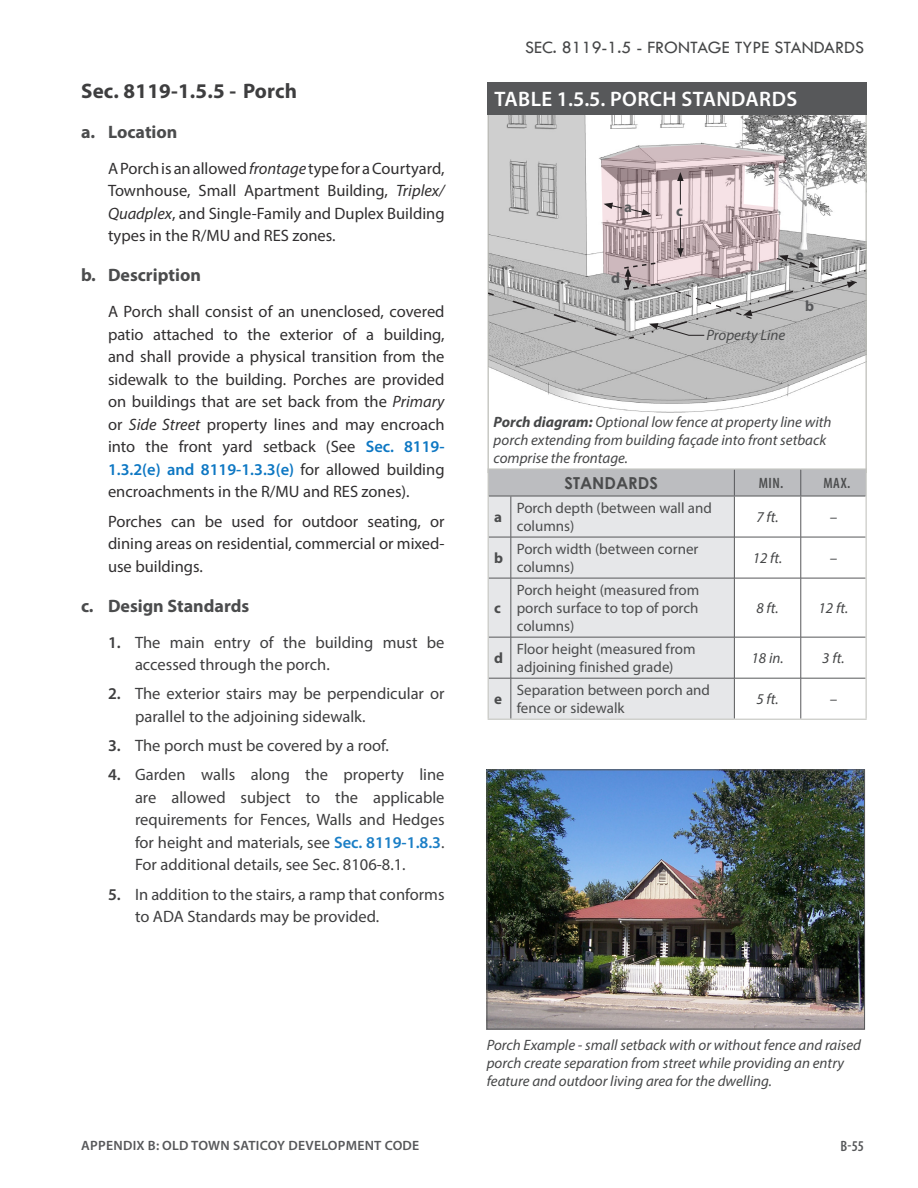
<style>
.page{position:relative;width:918px;height:1188px;background:#fff}
.page>*{position:absolute;margin:0;border:0;box-sizing:border-box;transform-origin:0 0}
.TABLE-Title{font:600 21px "Myriad Pro";letter-spacing:.02em;color:#fff}
.t1{font:700 21px "Myriad Pro";letter-spacing:.01em;color:#3e3e3f}
.t2{font:700 18px "Myriad Pro";color:#4b4c4d}
.header_text__right{font:18px "Tw Cen";color:#464748}
._3E_-_Paragraph_Body_Text__Frontages{font:16.5px/22.5px "Myriad Pro";color:#312f30;text-align:justify}
.t3{font:16.5px/22.5px "Myriad Pro";color:#3e3e3f}
.TABLE-Column{font:700 16.5px "Century Gothic";color:#4b4c4d}
.Captions{font:italic 15px/18px "Myriad Pro";color:#464748}
.TABLE_-_Data__Subject{font:15px/18px "Myriad Pro";color:#4b4c4d}
.TABLE_-_Data{font:italic 15px "Myriad Pro";letter-spacing:.005em;color:#464748}
.t4{font:italic 15px "Myriad Pro";color:#4b4c4d}
.TABLE_-_Columns_Condensed{font:600 condensed 15px "Myriad Pro";letter-spacing:.035em;color:#4b4c4d}
.t5{font:700 15px "Myriad Pro";color:#57585a}
.t6{font:700 15px "Myriad Pro";color:#4b4c4d}
.t7{font:600 condensed 15px "Myriad Pro";color:#57585a}
.t8{font:600 13.5px "Myriad Pro";letter-spacing:.02em;color:#57585a}
.s1{font-style:italic}
.s2{font-weight:600;color:#0d77c3}
.s3{font-weight:600}
.s4{font-weight:600;color:#1a7ec6}
.s5{font-weight:700}
</style>
<div class="page">
<img style="left:490px;top:114px;width:375px;height:299px">
<hr style="left:488px;top:468px;width:23px;height:2px;background:#c4c5c0">
<hr style="left:511px;top:468px;width:223px;height:2px;background:#c4c5c0">
<hr style="left:734px;top:468px;width:67px;height:2px;background:#c4c5c0">
<hr style="left:801px;top:468px;width:66px;height:2px;background:#c4c5c0">
<svg style="left:488px;top:469px;width:379px;height:251px"></svg>
<hr style="left:511px;top:719px;width:223px;height:1px;background:#c4c5c0">
<hr style="left:734px;top:719px;width:67px;height:1px;background:#c4c5c0">
<hr style="left:801px;top:719px;width:66px;height:1px;background:#c4c5c0">
<img style="left:489px;top:772px;width:374px;height:255px">
<div style="left:487px;top:770px;width:378px;height:259px;border:1px solid #57585a"></div>
<svg style="left:487px;top:145px;width:380px;height:196px;background:#c6c0c1"></svg>
<div style="left:488px;top:82px;width:379px;height:32px;background:#57585a"></div>
<p class="t1" style="left:81px;top:77px;width:218px">Sec. 8119-1.5.5 - Porch</p>
<p class="t2" style="left:81px;top:120px;width:98px">a. Location</p>
<p class="_3E_-_Paragraph_Body_Text__Frontages" style="left:108px;top:157px;width:338px">A Porch is an allowed <span class="s1">frontage</span> type for a Courtyard, Townhouse, Small Apartment Building, <span class="s1">Triplex/ Quadplex</span>, and Single-Family and Duplex Building types in the R/MU and RES zones.</p>
<p class="t2" style="left:81px;top:264px;width:121px">b. Description</p>
<p class="_3E_-_Paragraph_Body_Text__Frontages" style="left:108px;top:300px;width:338px">A Porch shall consist of an unenclosed, covered patio attached to the exterior of a building, and shall provide a physical transition from the sidewalk to the building. Porches are provided on buildings that are set back from the <span class="s1">Primary </span>or <span class="s1">Side Street</span> property lines and may encroach into the front yard setback (See <span class="s2">Sec. 8119- 1.3.2(e) and 8119-1.3.3(e)</span> for allowed building encroachments in the R/MU and RES zones).</p>
<p class="_3E_-_Paragraph_Body_Text__Frontages" style="left:108px;top:510px;width:338px">Porches can be used for outdoor seating, or dining areas on residential, commercial or mixed&shy;use buildings.</p>
<p class="t2" style="left:81px;top:594px;width:170px">c. Design Standards</p>
<p class="t3" style="left:135px;top:631px;width:311px;text-indent:-27px"><span class="s3">1.</span> The main entry of the building must be accessed through the porch.</p>
<p class="t3" style="left:135px;top:682px;width:311px;text-indent:-27px"><span class="s3">2.</span> The exterior stairs may be perpendicular or parallel to the adjoining sidewalk.</p>
<p class="t3" style="left:108px;top:734px;width:282px"><span class="s3">3.</span> The porch must be covered by a roof.</p>
<p class="t3" style="left:135px;top:763px;width:311px;text-align:justify;text-indent:-27px"><span class="s3">4.</span> Garden walls along the property line are allowed subject to the applicable requirements for Fences, Walls and Hedges for height and materials, see <span class="s4">Sec. 8119-1.8.3</span>.<br>For additional details, see Sec. 8106-8.1.</p>
<p class="t3" style="left:135px;top:883px;width:311px;text-indent:-27px"><span class="s3">5.</span> In addition to the stairs, a ramp that conforms to ADA Standards may be provided.</p>
<p class="header_text__right" style="left:525px;top:36px;width:340px">SEC. 8119-1.5 - FRONTAGE TYPE STANDARDS</p>
<p class="TABLE-Title" style="left:495px;top:86px;width:304px">TABLE 1.5.5. PORCH STANDARDS</p>
<p class="t5" style="left:624px;top:198px;width:9px">a</p>
<p class="t5" style="left:676px;top:201px;width:8px">c</p>
<p class="t5" style="left:611px;top:268px;width:10px">d</p>
<p class="t5" style="left:796px;top:245px;width:9px">e</p>
<p class="t4" style="left:706px;top:326px;width:80px">Property Line</p>
<p class="t5" style="left:805px;top:296px;width:10px">b</p>
<p class="Captions" style="left:494px;top:412px;width:339px"><span class="s5">Porch diagram:</span> Optional low fence at property line with porch extending from building façade into front setback comprise the frontage.</p>
<p class="t6" style="left:494px;top:507px;width:9px">a</p>
<p class="TABLE-Column" style="left:565px;top:470px;width:95px">STANDARDS</p>
<p class="TABLE_-_Columns_Condensed" style="left:759px;top:474px;width:26px">MIN.</p>
<p class="TABLE_-_Columns_Condensed" style="left:823px;top:474px;width:29px">MAX.</p>
<p class="TABLE_-_Data__Subject" style="left:517px;top:499px;width:197px">Porch depth (between wall and columns)</p>
<p class="TABLE_-_Data" style="left:756px;top:508px;width:24px">7 ft.</p>
<p class="TABLE_-_Data" style="left:830px;top:508px;width:9px">–</p>
<p class="t6" style="left:494px;top:548px;width:10px">b</p>
<p class="TABLE_-_Data__Subject" style="left:517px;top:540px;width:183px">Porch width (between corner columns)</p>
<p class="TABLE_-_Data" style="left:753px;top:549px;width:31px">12 ft.</p>
<p class="TABLE_-_Data" style="left:830px;top:549px;width:9px">–</p>
<p class="t6" style="left:494px;top:598px;width:8px">c</p>
<p class="TABLE_-_Data__Subject" style="left:517px;top:581px;width:184px;text-align:justify">Porch height (measured from porch surface to top of porch columns)</p>
<p class="TABLE_-_Data" style="left:756px;top:599px;width:24px">8 ft.</p>
<p class="TABLE_-_Data" style="left:819px;top:599px;width:31px">12 ft.</p>
<p class="t6" style="left:494px;top:648px;width:10px">d</p>
<p class="TABLE_-_Data__Subject" style="left:517px;top:640px;width:180px">Floor height (measured from adjoining finished grade)</p>
<p class="TABLE_-_Data" style="left:752px;top:649px;width:34px">18 in.</p>
<p class="TABLE_-_Data" style="left:822px;top:649px;width:24px">3 ft.</p>
<p class="t6" style="left:494px;top:689px;width:9px">e</p>
<p class="TABLE_-_Data__Subject" style="left:517px;top:681px;width:195px">Separation between porch and fence or sidewalk</p>
<p class="TABLE_-_Data" style="left:756px;top:690px;width:24px">5 ft.</p>
<p class="TABLE_-_Data" style="left:830px;top:690px;width:9px">–</p>
<p class="Captions" style="left:487px;top:1036px;width:376px">Porch Example - small setback with or without fence and raised porch create separation from street while providing an entry feature and outdoor living area for the dwelling.</p>
<p class="t8" style="left:81px;top:1137px;width:340px">APPENDIX B: OLD TOWN SATICOY DEVELOPMENT CODE</p>
<p class="t7" style="left:840px;top:1137px;width:25px">B-55</p>
</div>
